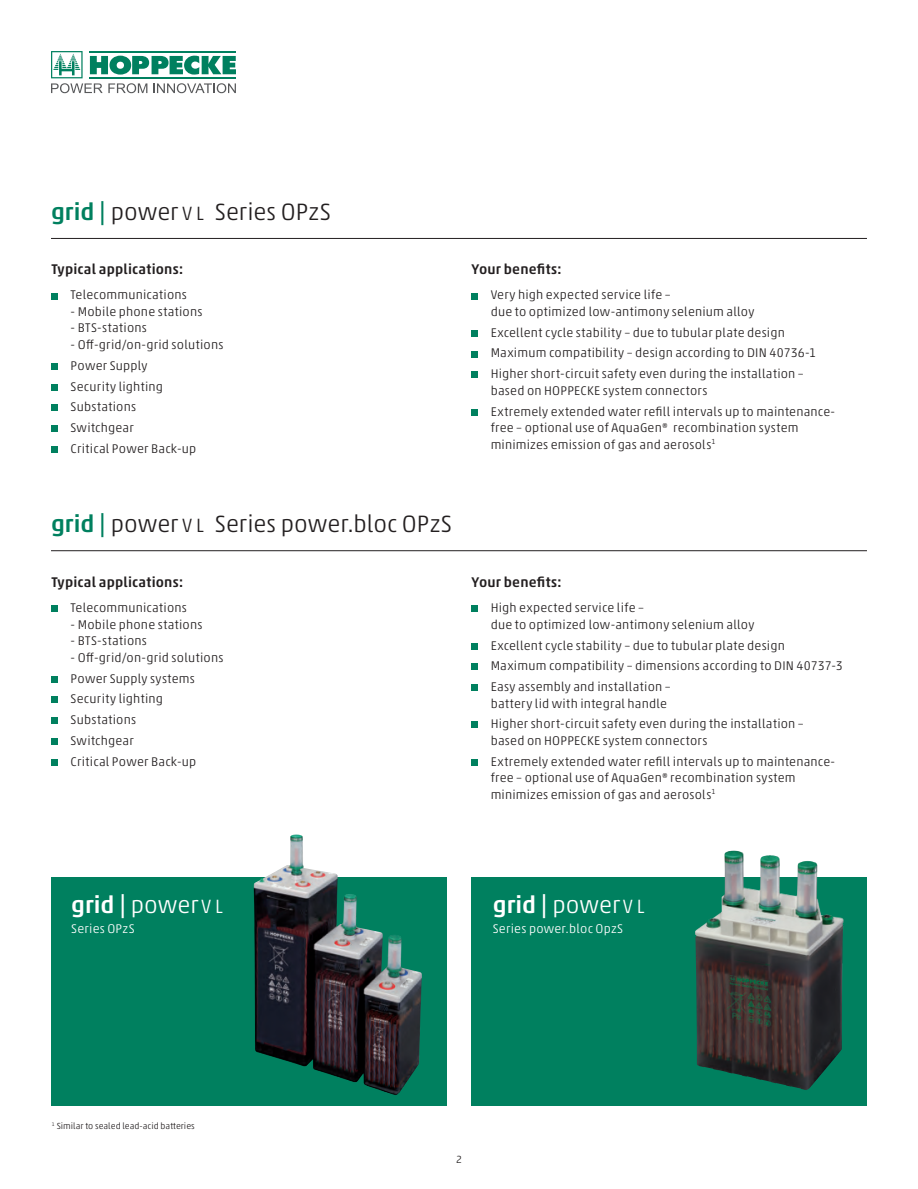
<style>
.page{position:relative;width:918px;height:1189px;background:#fff}
.page>*{position:absolute;margin:0;border:0;box-sizing:border-box;transform-origin:0 0}
.t1{font:300 24px "Akko Pro";color:#231f20}
.t2{font:500 24px "Akko Pro";color:#fff}
.Copy-Franklin_Gothic{font:500 14.25px "Akko Pro";letter-spacing:.01em;color:#231f20}
.Copy-Franklin_Gothic-2{font:300 12.75px/16.5px "Akko Pro";letter-spacing:.015em;color:#231f20}
.t3{font:300 12.75px "Akko Pro";letter-spacing:.015em;color:#fff}
.t4{font:300 10.5px "Akko Pro";color:#231f20}
.t5{font:300 9px "Akko Pro";color:#231f20}
.s1{font-weight:500;color:#00805f}
.s2{font-size:19.5px}
.s3{font-weight:300}
.s4{font-weight:300;font-size:19.5px}
</style>
<div class="page">
<svg style="left:51px;top:51px;width:185px;height:42px"></svg>
<hr style="left:51px;top:238px;width:816px;height:1px;background:#231f20">
<hr style="left:51px;top:550px;width:816px;height:1px;background:#231f20">
<div style="left:52px;top:292px;width:6px;height:7px;background:#00805f"></div>
<div style="left:52px;top:363px;width:6px;height:7px;background:#00805f"></div>
<div style="left:52px;top:383px;width:6px;height:7px;background:#00805f"></div>
<div style="left:52px;top:404px;width:6px;height:7px;background:#00805f"></div>
<div style="left:52px;top:425px;width:6px;height:7px;background:#00805f"></div>
<div style="left:52px;top:446px;width:6px;height:7px;background:#00805f"></div>
<div style="left:472px;top:292px;width:6px;height:7px;background:#00805f"></div>
<div style="left:472px;top:330px;width:6px;height:7px;background:#00805f"></div>
<div style="left:472px;top:350px;width:6px;height:7px;background:#00805f"></div>
<div style="left:472px;top:371px;width:6px;height:7px;background:#00805f"></div>
<div style="left:472px;top:408px;width:6px;height:7px;background:#00805f"></div>
<div style="left:52px;top:605px;width:6px;height:7px;background:#00805f"></div>
<div style="left:52px;top:675px;width:6px;height:7px;background:#00805f"></div>
<div style="left:52px;top:696px;width:6px;height:7px;background:#00805f"></div>
<div style="left:52px;top:717px;width:6px;height:7px;background:#00805f"></div>
<svg style="left:52px;top:738px;width:6px;height:6px"></svg>
<div style="left:52px;top:758px;width:6px;height:7px;background:#00805f"></div>
<div style="left:472px;top:605px;width:6px;height:7px;background:#00805f"></div>
<div style="left:472px;top:642px;width:6px;height:7px;background:#00805f"></div>
<div style="left:472px;top:663px;width:6px;height:7px;background:#00805f"></div>
<div style="left:472px;top:684px;width:6px;height:7px;background:#00805f"></div>
<div style="left:472px;top:721px;width:6px;height:7px;background:#00805f"></div>
<div style="left:472px;top:758px;width:6px;height:7px;background:#00805f"></div>
<div style="left:51px;top:877px;width:395px;height:228px;background:#00805f"></div>
<div style="left:472px;top:877px;width:395px;height:228px;background:#00805f"></div>
<img style="left:695px;top:850px;width:149px;height:240px">
<img style="left:254px;top:834px;width:168px;height:261px">
<p class="t1" style="left:51px;top:197px;width:281px"><span class="s1">grid |</span> power <span class="s2">V L</span> Series OPzS</p>
<p class="Copy-Franklin_Gothic" style="left:52px;top:261px;width:133px">Typical applications:</p>
<p class="Copy-Franklin_Gothic-2" style="left:71px;top:287px;width:118px">Telecommunications</p>
<p class="Copy-Franklin_Gothic-2" style="left:71px;top:303px;width:133px">- Mobile phone stations</p>
<p class="Copy-Franklin_Gothic-2" style="left:71px;top:320px;width:78px">- BTS-stations</p>
<p class="Copy-Franklin_Gothic-2" style="left:71px;top:336px;width:154px">- Off-grid/on-grid solutions</p>
<p class="Copy-Franklin_Gothic-2" style="left:71px;top:357px;width:78px">Power Supply</p>
<p class="Copy-Franklin_Gothic-2" style="left:71px;top:378px;width:94px">Security lighting</p>
<p class="Copy-Franklin_Gothic-2" style="left:71px;top:398px;width:67px">Substations</p>
<p class="Copy-Franklin_Gothic-2" style="left:71px;top:419px;width:65px">Switchgear</p>
<p class="Copy-Franklin_Gothic-2" style="left:71px;top:440px;width:127px">Critical Power Back-up</p>
<p class="Copy-Franklin_Gothic" style="left:472px;top:261px;width:92px">Your benefits:</p>
<p class="Copy-Franklin_Gothic-2" style="left:491px;top:287px;width:265px">Very high expected service life –<br>due to optimized low-antimony selenium alloy</p>
<p class="Copy-Franklin_Gothic-2" style="left:491px;top:324px;width:296px">Excellent cycle stability – due to tubular plate design</p>
<p class="Copy-Franklin_Gothic-2" style="left:491px;top:345px;width:327px">Maximum compatibility – design according to DIN 40736-1</p>
<p class="Copy-Franklin_Gothic-2" style="left:491px;top:365px;width:315px">Higher short-circuit safety even during the installation – based on HOPPECKE system connectors</p>
<p class="Copy-Franklin_Gothic-2" style="left:491px;top:403px;width:346px">Extremely extended water refill intervals up to maintenance&shy;free – optional use of AquaGen® recombination system minimizes emission of gas and aerosols<sup>1</sup></p>
<p class="t1" style="left:51px;top:509px;width:402px"><span class="s1">grid |</span> power <span class="s2">V L</span> Series power.bloc OPzS</p>
<p class="Copy-Franklin_Gothic" style="left:52px;top:573px;width:133px">Typical applications:</p>
<p class="Copy-Franklin_Gothic-2" style="left:71px;top:599px;width:118px">Telecommunications</p>
<p class="Copy-Franklin_Gothic-2" style="left:71px;top:616px;width:133px">- Mobile phone stations</p>
<p class="Copy-Franklin_Gothic-2" style="left:71px;top:632px;width:78px">- BTS-stations</p>
<p class="Copy-Franklin_Gothic-2" style="left:71px;top:649px;width:154px">- Off-grid/on-grid solutions</p>
<p class="Copy-Franklin_Gothic-2" style="left:71px;top:669px;width:126px">Power Supply systems</p>
<p class="Copy-Franklin_Gothic-2" style="left:71px;top:690px;width:94px">Security lighting</p>
<p class="Copy-Franklin_Gothic-2" style="left:71px;top:711px;width:67px">Substations</p>
<p class="Copy-Franklin_Gothic-2" style="left:71px;top:732px;width:65px">Switchgear</p>
<p class="Copy-Franklin_Gothic-2" style="left:71px;top:752px;width:127px">Critical Power Back-up</p>
<p class="Copy-Franklin_Gothic" style="left:472px;top:573px;width:92px">Your benefits:</p>
<p class="Copy-Franklin_Gothic-2" style="left:491px;top:599px;width:265px">High expected service life –<br>due to optimized low-antimony selenium alloy</p>
<p class="Copy-Franklin_Gothic-2" style="left:491px;top:636px;width:296px">Excellent cycle stability – due to tubular plate design</p>
<p class="Copy-Franklin_Gothic-2" style="left:491px;top:657px;width:354px">Maximum compatibility – dimensions according to DIN 40737-3</p>
<p class="Copy-Franklin_Gothic-2" style="left:491px;top:678px;width:182px">Easy assembly and installation – battery lid with integral handle</p>
<p class="Copy-Franklin_Gothic-2" style="left:491px;top:715px;width:315px">Higher short-circuit safety even during the installation – based on HOPPECKE system connectors</p>
<p class="Copy-Franklin_Gothic-2" style="left:491px;top:752px;width:346px">Extremely extended water refill intervals up to maintenance&shy;free – optional use of AquaGen® recombination system minimizes emission of gas and aerosols<sup>1</sup></p>
<p class="t2" style="left:71px;top:890px;width:153px">grid | <span class="s3">power</span> <span class="s4">V L</span></p>
<p class="t3" style="left:71px;top:920px;width:65px">Series OPzS</p>
<p class="t2" style="left:493px;top:890px;width:153px">grid | <span class="s3">power</span> <span class="s4">V L</span></p>
<p class="t3" style="left:493px;top:920px;width:132px">Series power.bloc OpzS</p>
<p class="t5" style="left:52px;top:1120px;width:144px"><sup>1</sup> Similar to sealed lead-acid batteries</p>
<p class="t4" style="left:456px;top:1153px;width:7px">2</p>
</div>
